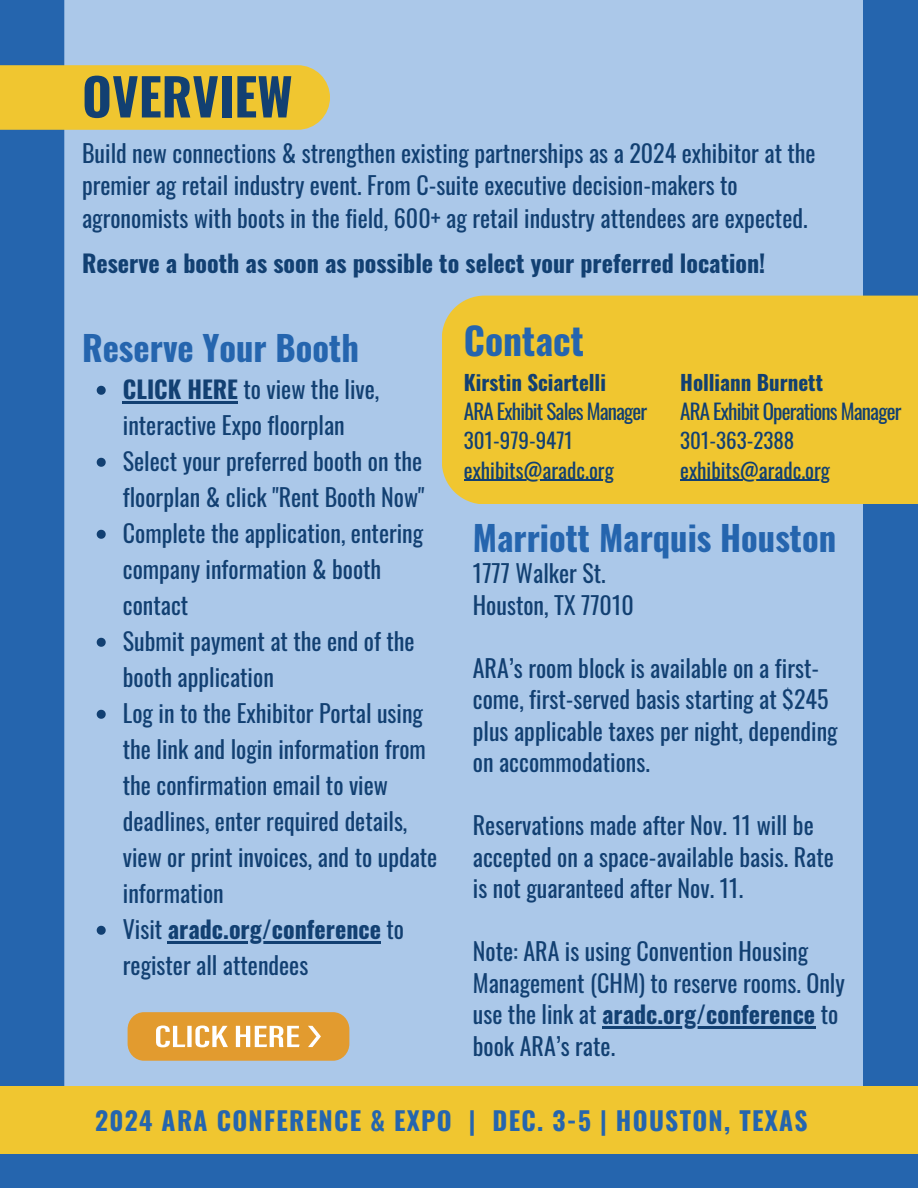
<style>
.page{position:relative;width:918px;height:1188px;background:#2565ae}
.page>*{position:absolute;margin:0;border:0;box-sizing:border-box;transform-origin:0 0}
.t1{font:700 51px "Oswald";color:#124072}
.t2{font:700 37.5px "Oswald";color:#2565ae}
.t3{font:700 34.5px "Oswald";color:#2565ae}
.t4{font:700 25.5px "Oswald";letter-spacing:.05em;color:#2565ae}
.t5{font:24px/36px "Oswald";color:#124072}
.t6{font:700 24px "Oswald";color:#124072}
.t7{font:21px "Oswald";color:#124072}
.t8{font:21px "Oswald";letter-spacing:-.04em;color:#124072}
.t9{font:700 21px "Oswald";color:#124072}
.s1{font-weight:700}
.s2{font-weight:400}
</style>
<div class="page">
<div style="left:64px;top:0;width:799px;height:1086px;background:#abc8e9"></div>
<div style="left:0;top:65px;width:330px;height:65px;background:#f0c630"></div>
<div style="left:442px;top:296px;width:476px;height:208px;background:#f0c630"></div>
<hr style="left:464px;top:480px;width:150px;height:1px;background:#124072">
<hr style="left:680px;top:480px;width:150px;height:1px;background:#124072">
<div style="left:128px;top:1012px;width:221px;height:49px;background:#e29b2f;border-radius:17px"></div>
<svg style="left:156px;top:1026px;width:72px;height:21px"></svg>
<svg style="left:236px;top:1026px;width:64px;height:21px"></svg>
<svg style="left:308px;top:1026px;width:13px;height:21px"></svg>
<svg style="left:97px;top:386px;width:9px;height:9px"></svg>
<hr style="left:123px;top:402px;width:115px;height:2px;background:#124072">
<svg style="left:97px;top:458px;width:9px;height:9px"></svg>
<svg style="left:97px;top:530px;width:9px;height:9px"></svg>
<svg style="left:97px;top:638px;width:9px;height:9px"></svg>
<svg style="left:97px;top:710px;width:9px;height:9px"></svg>
<svg style="left:97px;top:926px;width:9px;height:9px"></svg>
<hr style="left:168px;top:942px;width:213px;height:2px;background:#124072">
<hr style="left:602px;top:1026px;width:213px;height:3px;background:#124072">
<div style="left:0;top:1086px;width:918px;height:68px;background:#f0c630"></div>
<h1 class="t1" style="left:82px;top:57px;width:212px">OVERVIEW</h1>
<h6 class="t5" style="left:82px;top:135px;width:735px;line-height:32.7px">Build new connections &amp; strengthen existing partnerships as a 2024 exhibitor at the premier ag retail industry event. From C-suite executive decision-makers to agronomists with boots in the field, 600+ ag retail industry attendees are expected.</h6>
<h5 class="t6" style="left:82px;top:244px;width:685px">Reserve a booth as soon as possible to select your preferred location!</h5>
<h6 class="t3" style="left:82px;top:321px;width:278px">Reserve Your Booth</h6>
<h6 class="t5" style="left:123px;top:370px;width:258px"><span class="s1">CLICK HERE</span> to view the live, interactive Expo floorplan</h6>
<h6 class="t5" style="left:123px;top:442px;width:303px">Select your preferred booth on the floorplan &amp; click "Rent Booth Now"</h6>
<h2 class="t5" style="left:123px;top:514px;width:302px">Complete the application, entering company information &amp; booth contact</h2>
<p class="t5" style="left:123px;top:622px;width:293px">Submit payment at the end of the booth application</p>
<p class="t5" style="left:123px;top:694px;width:316px">Log in to the Exhibitor Portal using the link and login information from the confirmation email to view deadlines, enter required details, view or print invoices, and to update information</p>
<p class="t6" style="left:123px;top:911px;width:283px"><span class="s2">Visit</span> aradc.org/conference <span class="s2">to</span></p>
<p class="t5" style="left:123px;top:946px;width:187px">register all attendees</p>
<p class="t2" style="left:464px;top:311px;width:122px">Contact</p>
<h2 class="t9" style="left:464px;top:366px;width:143px">Kirstin Sciartelli</h2>
<p class="t8" style="left:464px;top:395px;width:185px">ARA Exhibit Sales Manager</p>
<p class="t7" style="left:464px;top:424px;width:110px">301-979-9471</p>
<p class="t7" style="left:464px;top:454px;width:151px">exhibits@aradc.org</p>
<p class="t9" style="left:680px;top:366px;width:144px">Holliann Burnett</p>
<p class="t8" style="left:680px;top:395px;width:223px">ARA Exhibit Operations Manager</p>
<p class="t7" style="left:680px;top:424px;width:116px">301-363-2388</p>
<h3 class="t7" style="left:680px;top:454px;width:151px">exhibits@aradc.org</h3>
<p class="t3" style="left:473px;top:510px;width:365px">Marriott Marquis Houston</p>
<p class="t5" style="left:473px;top:556px;width:163px;line-height:31.5px">1777 Walker St.<br>Houston, TX 77010</p>
<p class="t5" style="left:473px;top:651px;width:366px;line-height:31.5px">ARA’s room block is available on a first&shy;come, first-served basis starting at $245 plus applicable taxes per night, depending on accommodations.</p>
<p class="t5" style="left:473px;top:808px;width:363px;line-height:31.5px">Reservations made after Nov. 11 will be accepted on a space-available basis. Rate is not guaranteed after Nov. 11.</p>
<p class="t5" style="left:473px;top:934px;width:373px;line-height:31.5px">Note: ARA is using Convention Housing<br>Management (CHM) to reserve rooms. Only use the link at <span class="s1">aradc.org/conference</span> to</p>
<h4 class="t5" style="left:473px;top:1027px;width:144px">book ARA’s rate.</h4>
<p class="t4" style="left:95px;top:1100px;width:714px">2024 ARA CONFERENCE &amp; EXPO | DEC. 3-5 | HOUSTON, TEXAS</p>
</div>
